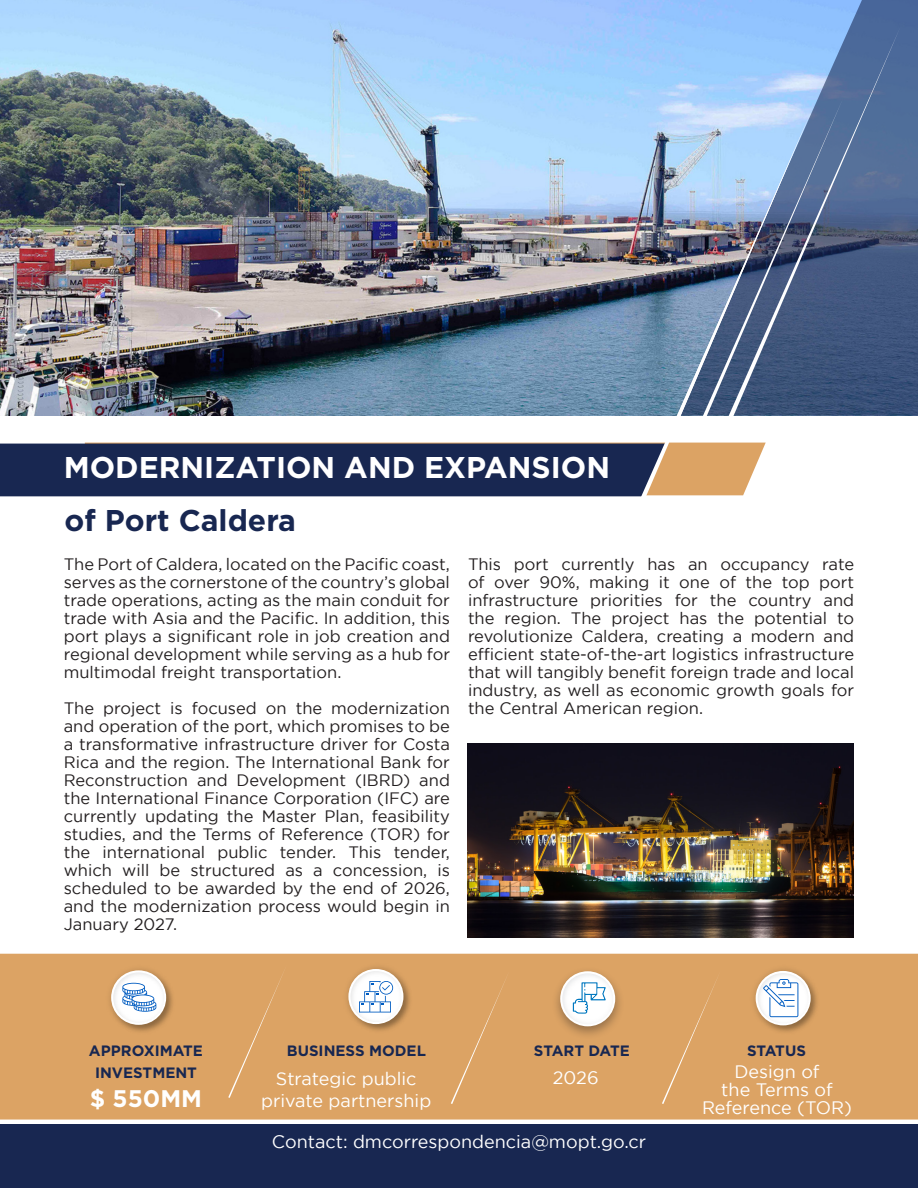
<style>
.page{position:relative;width:918px;height:1188px;background:#fff}
.page>*{position:absolute;margin:0;border:0;box-sizing:border-box;transform-origin:0 0}
.t1{font:700 30px "Gotham";color:#fff}
.t2{font:700 30px "Gotham";color:#182751}
.t3{font:700 24px "Gotham";color:#fff}
.t4{font:18px/18px "Gotham";color:#fff;text-align:center}
.t5{font:16.5px/18px "Gotham";color:#231f20;text-align:justify}
.t6{font:700 15px "Gotham";color:#182751}
</style>
<div class="page">
<img style="left:0;top:0;width:678px;height:416px">
<svg style="left:678px;top:0;width:240px;height:416px;background:#6b90c2"></svg>
<svg style="left:660px;top:98px;width:58px;height:13px"></svg>
<svg style="left:718px;top:27px;width:182px;height:389px;background:#5c79a3"></svg>
<div style="left:0;top:1124px;width:918px;height:64px;background:#182751"></div>
<div style="left:0;top:443px;width:629px;height:53px;background:#182751"></div>
<img style="left:629px;top:111px;width:182px;height:386px">
<div style="left:0;top:954px;width:918px;height:166px;background:#dca364"></div>
<img style="left:340px;top:960px;width:75px;height:75px">
<div style="left:348px;top:969px;width:55px;height:55px;border:2px solid #fff;border-radius:50%"></div>
<svg style="left:359px;top:981px;width:34px;height:32px"></svg>
<img style="left:747px;top:962px;width:75px;height:75px">
<div style="left:756px;top:971px;width:55px;height:54px;border:2px solid #fff;border-radius:50%"></div>
<svg style="left:763px;top:979px;width:35px;height:38px"></svg>
<img style="left:103px;top:962px;width:74px;height:74px">
<div style="left:111px;top:970px;width:55px;height:55px;border:2px solid #fff;border-radius:50%"></div>
<div style="left:228px;top:964px;width:59px;height:134px;background:#dca364"></div>
<div style="left:662px;top:970px;width:59px;height:134px;background:#dca364"></div>
<div style="left:451px;top:970px;width:59px;height:134px;background:#dca364"></div>
<div style="left:551px;top:966px;width:74px;height:74px;background:#231f20;opacity:.4"></div>
<svg style="left:560px;top:971px;width:55px;height:55px"></svg>
<img style="left:467px;top:743px;width:386px;height:195px">
<h1 class="t1" style="left:64px;top:450px;width:548px">MODERNIZATION AND EXPANSION</h1>
<h1 class="t2" style="left:65px;top:503px;width:233px">of Port Caldera</h1>
<p class="t5" style="left:64px;top:555px;width:388px">The Port of Caldera, located on the Pacific coast, serves as the cornerstone of the country’s global trade operations, acting as the main conduit for trade with Asia and the Pacific. In addition, this port plays a significant role in job creation and regional development while serving as a hub for multimodal freight transportation.</p>
<p class="t5" style="left:64px;top:699px;width:388px">The project is focused on the modernization and operation of the port, which promises to be a transformative infrastructure driver for Costa Rica and the region. The International Bank for Reconstruction and Development (IBRD) and the International Finance Corporation (IFC) are currently updating the Master Plan, feasibility studies, and the Terms of Reference (TOR) for the international public tender. This tender, which will be structured as a concession, is scheduled to be awarded by the end of 2026, and the modernization process would begin in January 2027.</p>
<p class="t5" style="left:468px;top:555px;width:388px">This port currently has an occupancy rate of over 90%, making it one of the top port infrastructure priorities for the country and the region. The project has the potential to revolutionize Caldera, creating a modern and efficient state-of-the-art logistics infrastructure that will tangibly benefit foreign trade and local industry, as well as economic growth goals for the Central American region.</p>
<p class="t6" style="left:89px;top:1042px;width:116px">APPROXIMATE</p>
<p class="t6" style="left:287px;top:1042px;width:141px">BUSINESS MODEL</p>
<p class="t6" style="left:534px;top:1042px;width:97px">START DATE</p>
<p class="t6" style="left:747px;top:1042px;width:60px">STATUS</p>
<p class="t6" style="left:95px;top:1064px;width:103px">INVESTMENT</p>
<h2 class="t3" style="left:90px;top:1084px;width:114px">$ 550MM</h2>
<p class="t4" style="left:261px;top:1068px;width:172px;line-height:21.6px">Strategic public private partnership</p>
<p class="t4" style="left:553px;top:1068px;width:47px">2026</p>
<p class="t4" style="left:702px;top:1062px;width:152px">Design of<br>the Terms of<br>Reference (TOR)</p>
<p class="t4" style="left:272px;top:1132px;width:376px">Contact: dmcorrespondencia@mopt.go.cr</p>
</div>
